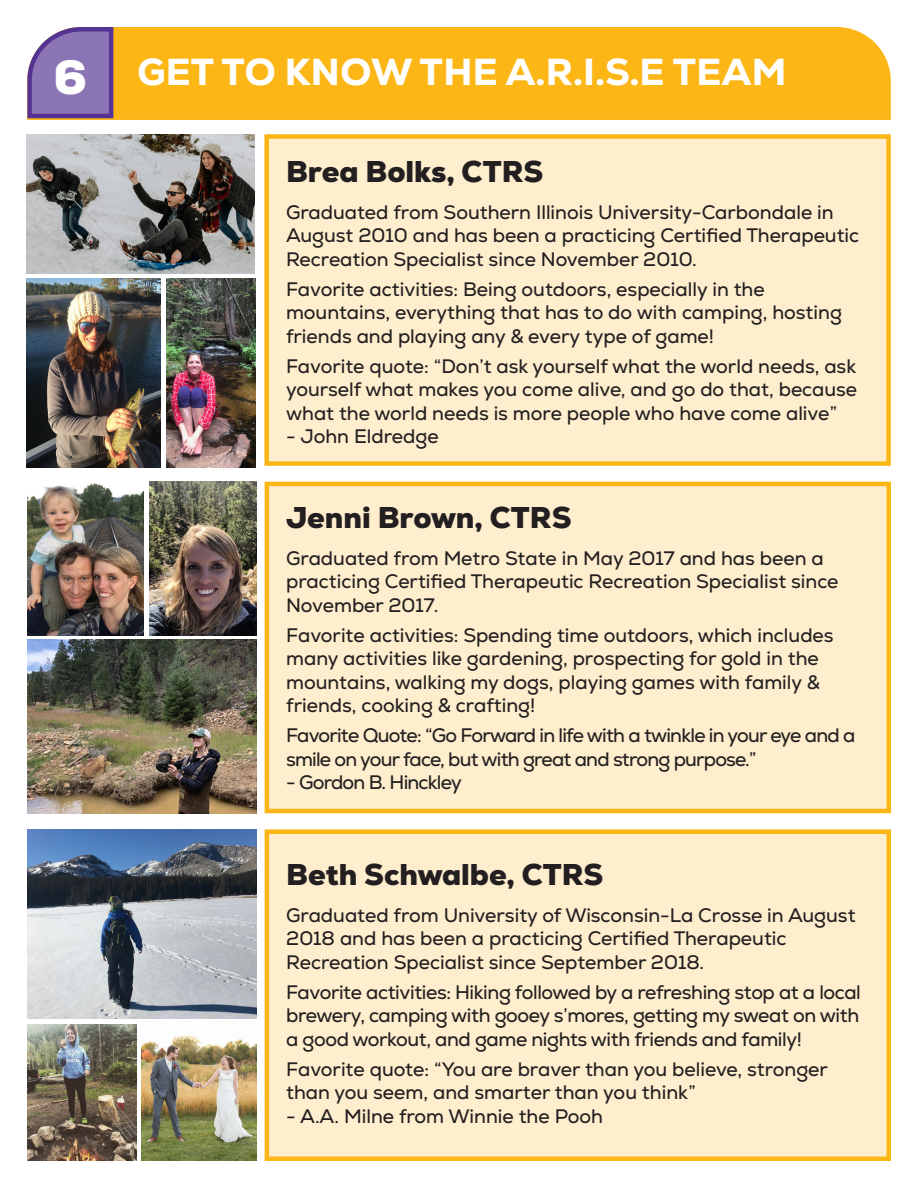
<style>
.page{position:relative;width:918px;height:1188px;background:#fff}
.page>*{position:absolute;margin:0;border:0;box-sizing:border-box;transform-origin:0 0}
.t1{font:900 48px "Nexa";color:#fff}
.t2{font:800 37.5px "Nexa";letter-spacing:.01em;color:#fff}
.t3{font:900 30px "Nexa";color:#231f20}
.t4{font:19.5px/23.4px "Nexa";color:#231f20}
.t5{font:19.5px/23.4px "Nexa";letter-spacing:-.04em;color:#231f20}
</style>
<div class="page">
<div style="left:264px;top:134px;width:627px;height:332px;background:#feeece;border:4px solid #fcb615"></div>
<div style="left:265px;top:482px;width:626px;height:331px;background:#feeece;border:4px solid #fcb615"></div>
<div style="left:265px;top:829px;width:626px;height:332px;background:#feeece;border:4px solid #fcb615"></div>
<div style="left:116px;top:27px;width:775px;height:93px;background:#fcb615"></div>
<svg style="left:27px;top:27px;width:89px;height:93px"></svg>
<img style="left:27px;top:1025px;width:109px;height:136px">
<img style="left:142px;top:1035px;width:114px;height:126px">
<img style="left:27px;top:829px;width:229px;height:189px">
<img style="left:166px;top:279px;width:90px;height:188px">
<img style="left:27px;top:279px;width:134px;height:188px">
<img style="left:27px;top:134px;width:228px;height:140px">
<img style="left:27px;top:483px;width:116px;height:152px">
<img style="left:149px;top:482px;width:107px;height:153px">
<img style="left:27px;top:640px;width:229px;height:173px">
<p class="t1" style="left:54px;top:46px;width:35px">6</p>
<p class="t2" style="left:137px;top:48px;width:650px">GET TO KNOW THE A.R.I.S.E TEAM</p>
<p class="t3" style="left:286px;top:152px;width:259px">Brea Bolks, CTRS</p>
<p class="t4" style="left:286px;top:201px;width:575px">Graduated from Southern Illinois University-Carbondale in<br>August 2010 and has been a practicing Certified Therapeutic<br>Recreation Specialist since November 2010.</p>
<p class="t4" style="left:286px;top:278px;width:557px">Favorite activities: Being outdoors, especially in the mountains, everything that has to do with camping, hosting friends and playing any &amp; every type of game!</p>
<p class="t4" style="left:286px;top:355px;width:573px;text-align:justify">Favorite quote: “Don’t ask yourself what the world needs, ask yourself what makes you come alive, and go do that, because what the world needs is more people who have come alive”</p>
<p class="t4" style="left:286px;top:425px;width:154px">- John Eldredge</p>
<p class="t3" style="left:286px;top:498px;width:287px">Jenni Brown, CTRS</p>
<p class="t4" style="left:286px;top:547px;width:554px">Graduated from Metro State in May 2017 and has been a practicing Certified Therapeutic Recreation Specialist since<br>November 2017.</p>
<p class="t4" style="left:286px;top:623px;width:549px">Favorite activities: Spending time outdoors, which includes many activities like gardening, prospecting for gold in the mountains, walking my dogs, playing games with family &amp; friends, cooking &amp; crafting!</p>
<p class="t5" style="left:286px;top:724px;width:571px">Favorite Quote: “Go Forward in life with a twinkle in your eye and a smile on your face, but with great and strong purpose.”</p>
<p class="t5" style="left:286px;top:771px;width:177px">- Gordon B. Hinckley</p>
<p class="t3" style="left:286px;top:855px;width:319px">Beth Schwalbe, CTRS</p>
<p class="t4" style="left:286px;top:904px;width:571px">Graduated from University of Wisconsin-La Crosse in August<br>2018 and has been a practicing Certified Therapeutic<br>Recreation Specialist since September 2018.</p>
<p class="t4" style="left:286px;top:981px;width:576px;text-align:justify">Favorite activities: Hiking followed by a refreshing stop at a local brewery, camping with gooey s’mores, getting my sweat on with a good workout, and game nights with friends and family!</p>
<p class="t4" style="left:286px;top:1058px;width:543px">Favorite quote: “You are braver than you believe, stronger than you seem, and smarter than you think”</p>
<p class="t4" style="left:286px;top:1104px;width:318px">- A.A. Milne from Winnie the Pooh</p>
</div>
